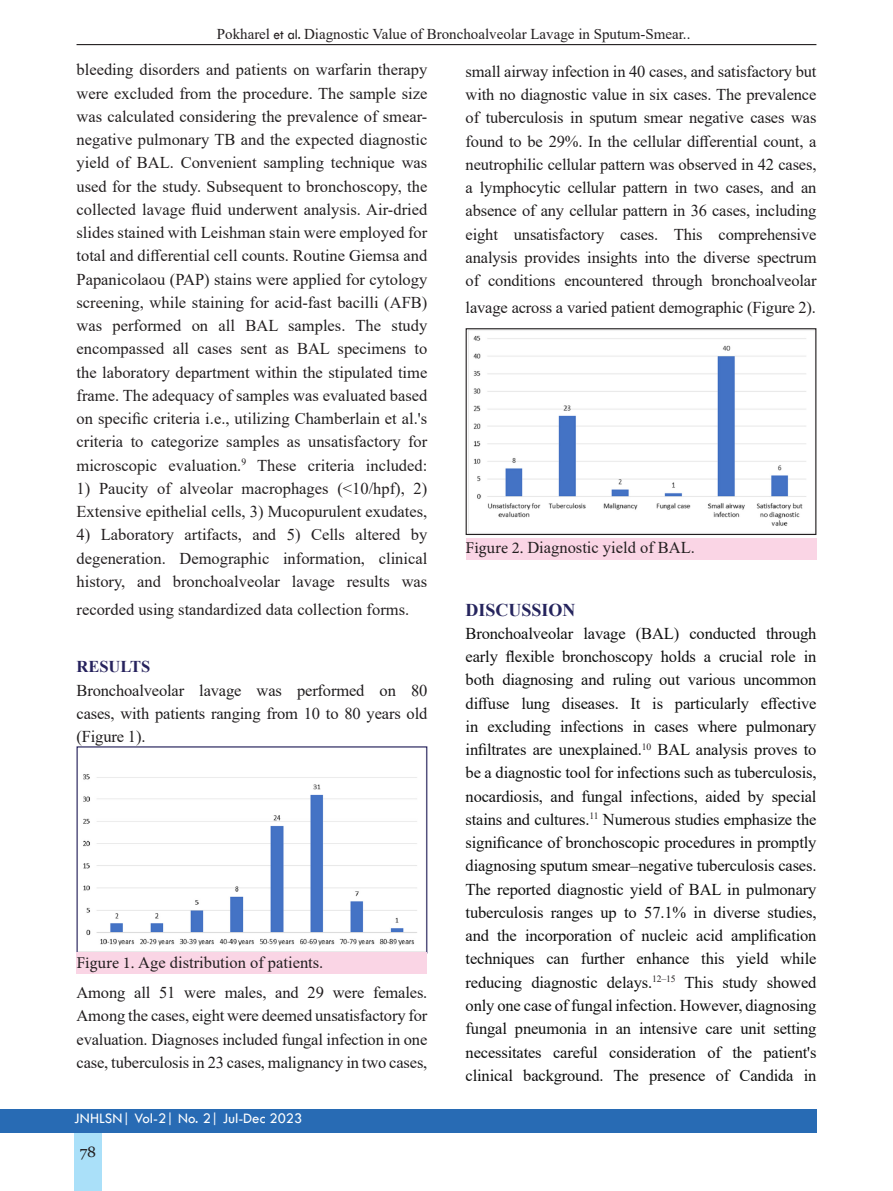
<style>
.page{position:relative;width:893px;height:1191px;background:#fff}
.page>*{position:absolute;margin:0;border:0;box-sizing:border-box;transform-origin:0 0}
.t1{font:700 18px "Times New Roman";color:#25245d}
.t2{font:16.5px/23.2px "Times New Roman";color:#231f20;text-align:justify}
.t3{font:16.5px/23.2px "Times New Roman";letter-spacing:-.01em;color:#0f0f0f;text-align:justify}
.t4{font:16.5px/23.2px "Times New Roman";letter-spacing:-.01em;color:#201d1e;text-align:justify}
.t5{font:700 16.5px "Times New Roman";color:#26225d}
.t6{font:15px "Times New Roman";color:#231f20}
.t7{font:15px "Tw Cen";color:#fff}
.t8{font:15px "Georgia";color:#231f20}
.s1{font-family:"Tw Cen"}
.s2{font-family:"Minion Pro"}
</style>
<div class="page">
<div style="left:74px;top:1128px;width:28px;height:63px;background:#aae0f9"></div>
<div style="left:0;top:1108px;width:816px;height:24px;background:#286bb4"></div>
<img style="left:83px;top:774px;width:334px;height:172px">
<img style="left:468px;top:330px;width:346px;height:203px">
<div style="left:466px;top:328px;width:350px;height:207px;border:1px solid #231f20"></div>
<div style="left:77px;top:952px;width:350px;height:22px;background:#fad5e5"></div>
<div style="left:466px;top:538px;width:350px;height:22px;background:#fad5e5"></div>
<hr style="left:77px;top:44px;width:739px;height:1px;background:#231f20">
<p class="t6" style="left:217px;top:24px;width:475px">Pokharel <span class="s1">et al.</span> Diagnostic Value of Bronchoalveolar Lavage in Sputum-Smear..</p>
<p class="t2" style="left:77px;top:58px;width:352px">bleeding disorders and patients on warfarin therapy were excluded from the procedure. The sample size was calculated considering the prevalence of smear&shy;negative pulmonary TB and the expected diagnostic yield of BAL. Convenient sampling technique was used for the study. Subsequent to bronchoscopy, the collected lavage fluid underwent analysis. Air-dried slides stained with Leishman stain were employed for total and differential cell counts. Routine Giemsa and Papanicolaou (PAP) stains were applied for cytology screening, while staining for acid-fast bacilli (AFB) was performed on all BAL samples. The study encompassed all cases sent as BAL specimens to the laboratory department within the stipulated time frame. The adequacy of samples was evaluated based on specific criteria i.e., utilizing Chamberlain et al.'s criteria to categorize samples as unsatisfactory for microscopic evaluation.<sup>9</sup> These criteria included:</p>
<p class="t2" style="left:77px;top:476px;width:352px">1) Paucity of alveolar macrophages (&lt;10/hpf), 2)<br>Extensive epithelial cells, 3) Mucopurulent exudates,</p>
<p class="t2" style="left:77px;top:523px;width:352px">4) Laboratory artifacts, and 5) Cells altered by degeneration. Demographic information, clinical history, and bronchoalveolar lavage results was</p>
<p class="t2" style="left:77px;top:598px;width:334px">recorded using standardized data collection forms.</p>
<p class="t5" style="left:77px;top:655px;width:75px">RESULTS</p>
<p class="t4" style="left:77px;top:678px;width:352px">Bronchoalveolar lavage was performed on 80 cases, with patients ranging from 10 to 80 years old (Figure 1).</p>
<p class="t2" style="left:77px;top:950px;width:248px"><span class="s2">Figure 1.</span> Age distribution of patients.</p>
<p class="t4" style="left:77px;top:980px;width:352px">Among all 51 were males, and 29 were females.<br>Among the cases, eight were deemed unsatisfactory for evaluation. Diagnoses included fungal infection in one case, tuberculosis in 23 cases, malignancy in two cases,</p>
<p class="t7" style="left:74px;top:1109px;width:230px">JNHLSN| Vol-2| No. 2| Jul-Dec 2023</p>
<p class="t8" style="left:80px;top:1142px;width:18px">78</p>
<p class="t4" style="left:466px;top:59px;width:352px">small airway infection in 40 cases, and satisfactory but with no diagnostic value in six cases. The prevalence of tuberculosis in sputum smear negative cases was found to be 29%. In the cellular differential count, a neutrophilic cellular pattern was observed in 42 cases, a lymphocytic cellular pattern in two cases, and an absence of any cellular pattern in 36 cases, including eight unsatisfactory cases. This comprehensive analysis provides insights into the diverse spectrum of conditions encountered through bronchoalveolar</p>
<p class="t4" style="left:466px;top:295px;width:352px">lavage across a varied patient demographic (Figure 2).</p>
<p class="t2" style="left:466px;top:536px;width:231px"><span class="s2">Figure 2.</span> Diagnostic yield of BAL.</p>
<p class="t1" style="left:466px;top:596px;width:112px">DISCUSSION</p>
<p class="t3" style="left:466px;top:621px;width:352px">Bronchoalveolar lavage (BAL) conducted through early flexible bronchoscopy holds a crucial role in both diagnosing and ruling out various uncommon diffuse lung diseases. It is particularly effective in excluding infections in cases where pulmonary infiltrates are unexplained.<sup>10</sup> BAL analysis proves to be a diagnostic tool for infections such as tuberculosis, nocardiosis, and fungal infections, aided by special stains and cultures.<sup>11</sup> Numerous studies emphasize the significance of bronchoscopic procedures in promptly diagnosing sputum smear–negative tuberculosis cases.<br>The reported diagnostic yield of BAL in pulmonary tuberculosis ranges up to 57.1% in diverse studies, and the incorporation of nucleic acid amplification techniques can further enhance this yield while reducing diagnostic delays.<sup>12–15</sup> This study showed only one case of fungal infection. However, diagnosing fungal pneumonia in an intensive care unit setting necessitates careful consideration of the patient's clinical background. The presence of Candida in</p>
</div>
